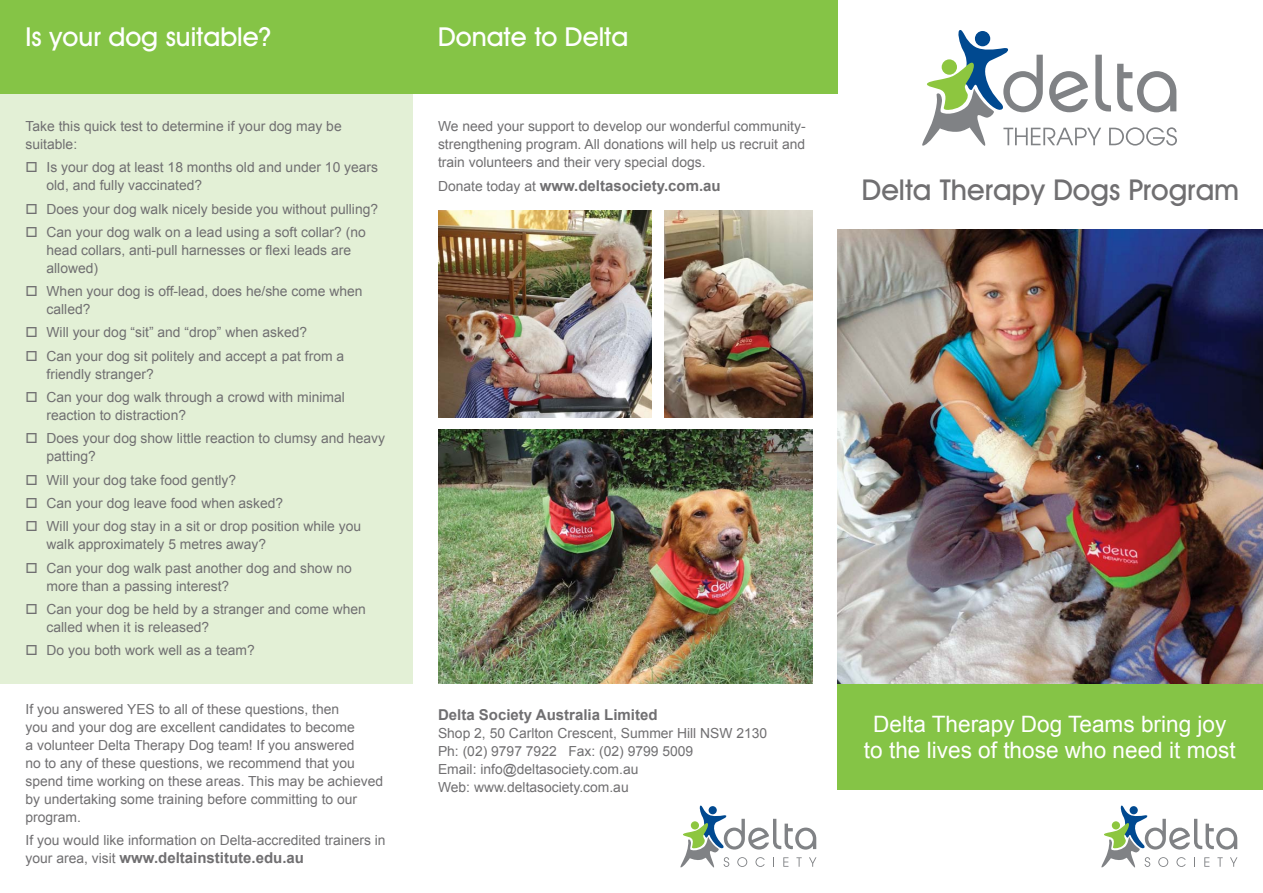
<style>
.page{position:relative;width:1263px;height:893px;background:#fff}
.page>*{position:absolute;margin:0;border:0;box-sizing:border-box;transform-origin:0 0}
.t1{font:500 28.95px "Avant Garde IT Cby BT";color:#706f71}
.t2{font:500 26.25px "Avant Garde IT Cby BT";color:#fff}
.t3{font:22.65px/25.8px "Arial";color:#fff;text-align:center}
.t4{font:700 15px "Arial";color:#706f71}
.t5{font:13.8px/18px "Arial";color:#706f71}
.s1{font-weight:400;font-size:13.8px}
</style>
<div class="page">
<div style="left:0;top:86px;width:412px;height:598px;background:#e3f0d6"></div>
<img style="left:438px;top:210px;width:214px;height:207px">
<div style="left:0;top:0;width:838px;height:94px;background:#85c446"></div>
<div style="left:838px;top:677px;width:425px;height:112px;background:#85c446"></div>
<img style="left:838px;top:230px;width:425px;height:454px">
<svg style="left:922px;top:30px;width:255px;height:116px"></svg>
<svg style="left:1101px;top:806px;width:136px;height:61px"></svg>
<svg style="left:680px;top:806px;width:136px;height:61px"></svg>
<img style="left:665px;top:210px;width:147px;height:208px">
<img style="left:438px;top:429px;width:374px;height:255px">
<h2 class="t2" style="left:26px;top:20px;width:248px">Is your dog suitable?</h2>
<p class="t5" style="left:26px;top:117px;width:318px">Take this quick test to determine if your dog may be suitable:</p>
<p class="t5" style="left:47px;top:159px;width:333px;text-indent:-21px">□ Is your dog at least 18 months old and under 10 years old, and fully vaccinated?</p>
<p class="t5" style="left:26px;top:200px;width:354px">□ Does your dog walk nicely beside you without pulling?</p>
<p class="t5" style="left:47px;top:223px;width:321px;text-indent:-21px">□ Can your dog walk on a lead using a soft collar? (no head collars, anti-pull harnesses or flexi leads are allowed)</p>
<p class="t5" style="left:47px;top:282px;width:317px;text-indent:-21px">□ When your dog is off-lead, does he/she come when called?</p>
<p class="t5" style="left:26px;top:324px;width:283px">□ Will your dog “sit” and “drop” when asked?</p>
<p class="t5" style="left:47px;top:347px;width:299px;text-indent:-21px">□ Can your dog sit politely and accept a pat from a friendly stranger?</p>
<p class="t5" style="left:47px;top:388px;width:300px;text-indent:-21px">□ Can your dog walk through a crowd with minimal reaction to distraction?</p>
<p class="t5" style="left:47px;top:430px;width:340px;text-indent:-21px">□ Does your dog show little reaction to clumsy and heavy patting?</p>
<p class="t5" style="left:26px;top:471px;width:212px">□ Will your dog take food gently?</p>
<p class="t5" style="left:26px;top:494px;width:259px">□ Can your dog leave food when asked?</p>
<p class="t5" style="left:47px;top:518px;width:316px;text-indent:-21px">□ Will your dog stay in a sit or drop position while you walk approximately 5 metres away?</p>
<p class="t5" style="left:47px;top:559px;width:307px;text-indent:-21px">□ Can your dog walk past another dog and show no more than a passing interest?</p>
<p class="t5" style="left:47px;top:600px;width:321px;text-indent:-21px">□ Can your dog be held by a stranger and come when called when it is released?</p>
<p class="t5" style="left:26px;top:642px;width:231px">□ Do you both work well as a team?</p>
<p class="t5" style="left:26px;top:700px;width:359px">If you answered YES to all of these questions, then<br>you and your dog are excellent candidates to become<br>a volunteer Delta Therapy Dog team! If you answered<br>no to any of these questions, we recommend that you spend time working on these areas. This may be achieved by undertaking some training before committing to our program.</p>
<p class="t5" style="left:26px;top:831px;width:362px">If you would like information on Delta-accredited trainers in</p>
<p class="t4" style="left:26px;top:848px;width:280px"><span class="s1">your area, visit</span> www.deltainstitute.edu.au</p>
<h2 class="t2" style="left:438px;top:20px;width:192px">Donate to Delta</h2>
<p class="t5" style="left:438px;top:118px;width:369px;text-align:justify">We need your support to develop our wonderful community&shy;strengthening program. All donations will help us recruit and train volunteers and their very special dogs.</p>
<p class="t4" style="left:438px;top:175px;width:284px"><span class="s1">Donate today at</span> www.deltasociety.com.au</p>
<p class="t4" style="left:438px;top:704px;width:221px">Delta Society Australia Limited</p>
<p class="t5" style="left:438px;top:724px;width:331px">Shop 2, 50 Carlton Crescent, Summer Hill NSW 2130<br>Ph: (02) 9797 7922 Fax: (02) 9799 5009<br>Email: info@deltasociety.com.au<br>Web: www.deltasociety.com.au</p>
<h1 class="t1" style="left:862px;top:172px;width:379px">Delta Therapy Dogs Program</h1>
<h3 class="t3" style="left:864px;top:711px;width:373px">Delta Therapy Dog Teams bring joy to the lives of those who need it most</h3>
</div>
